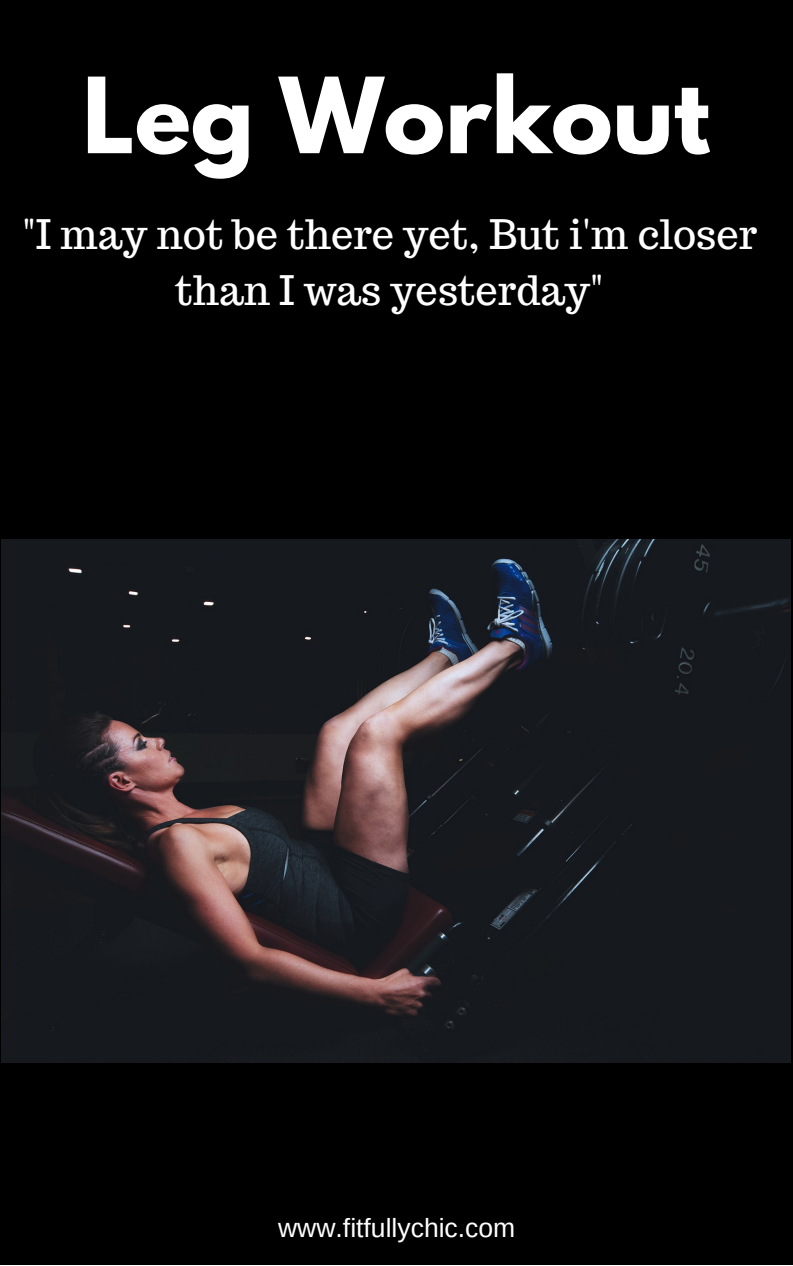
<style>
.page{position:relative;width:793px;height:1266px;background:#fff}
.page>*{position:absolute;margin:0;border:0;box-sizing:border-box;transform-origin:0 0}
.t1{font:700 92.78px "League Spartan";color:#fff}
.t2{font:39.75px/55.7px "Trocchi";color:#fff;text-align:center}
.t3{font:26.55px "Arimo";color:#fff}
</style>
<div class="page">
<div style="left:0;top:0;width:793px;height:1265px;background:#000"></div>
<img style="left:2px;top:539px;width:789px;height:523px">
<h1 class="t1" style="left:82px;top:70px;width:629px">Leg Workout</h1>
<p class="t2" style="left:22px;top:206px;width:737px">"I may not be there yet, But i'm closer than I was yesterday"</p>
<p class="t3" style="left:278px;top:1213px;width:239px">www.fitfullychic.com</p>
</div>
